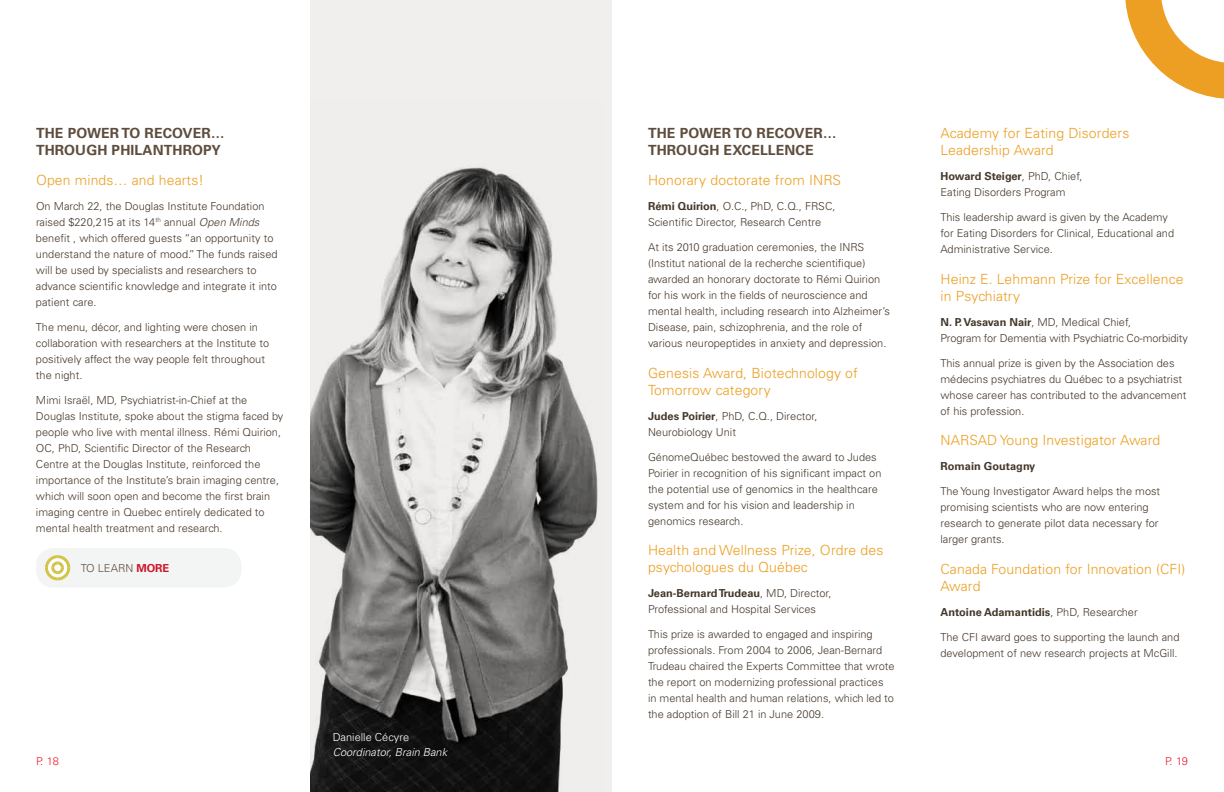
<style>
.page{position:relative;width:1224px;height:792px;background:#fff}
.page>*{position:absolute;margin:0;border:0;box-sizing:border-box;transform-origin:0 0}
.t1{font:300 14px/17px "Univers";letter-spacing:.01em;color:#ec9f23}
.t2{font:700 14px "Univers";letter-spacing:.01em;color:#5e4d3e}
.t3{font:300 11px/16px "Univers";color:#45382b}
.t4{font:700 11px "Univers";color:#45382b}
.t5{font:italic 300 11px "Univers";color:#fff}
.t6{font:300 11px "Univers";color:#fff}
.t7{font:300 11px "Univers";color:#ea1c31}
.t8{font:300 11px "Univers";color:#5e4d3e}
.t9{font:700 11px "Univers";color:#cb172a}
.s1{font-style:italic}
.s2{font-weight:700}
.s3{font-weight:300}
</style>
<div class="page">
<svg style="left:1125px;top:0;width:99px;height:99px"></svg>
<div style="left:36px;top:548px;width:206px;height:40px;background:#f3f4f4;border-radius:18px"></div>
<svg style="left:45px;top:555px;width:25px;height:25px"></svg>
<div style="left:310px;top:0;width:302px;height:792px;background:#f1efed"></div>
<img style="left:310px;top:167px;width:288px;height:625px">
<p class="t2" style="left:36px;top:124px;width:44px">Th e pow</p>
<p class="t2" style="left:101px;top:124px;width:73px">er to recov</p>
<p class="t2" style="left:193px;top:124px;width:34px">er…</p>
<p class="t2" style="left:36px;top:141px;width:20px">through</p>
<p class="t2" style="left:112px;top:141px;width:9px">phila</p>
<p class="t2" style="left:153px;top:141px;width:31px">nthrop</p>
<p class="t2" style="left:211px;top:141px;width:11px">y</p>
<p class="t1" style="left:36px;top:172px;width:170px">Open minds… and hearts!</p>
<p class="t3" style="left:36px;top:198px;width:243px">On March 22, the Douglas Institute Foundation raised $220,215 at its 14<sup>th</sup> annual <span class="s1">Open Minds </span>benefit , which offered guests “an opportunity to understand the nature of mood.” The funds raised will be used by specialists and researchers to advance scientific knowledge and integrate it into patient care.</p>
<p class="t3" style="left:36px;top:319px;width:235px">The menu, décor, and lighting were chosen in collaboration with researchers at the Institute to positively affect the way people felt throughout the night.</p>
<p class="t3" style="left:36px;top:392px;width:249px">Mimi Israël, MD, Psychiatrist-in-Chief at the Douglas Institute, spoke about the stigma faced by people who live with mental illness. Rémi Quirion, OC, PhD, Scientific Director of the Research Centre at the Douglas Institute, reinforced the importance of the Institute’s brain imaging centre, which will soon open and become the first brain imaging centre in Quebec entirely dedicated to mental health treatment and research.</p>
<p class="t8" style="left:81px;top:561px;width:25px">to learn</p>
<p class="t9" style="left:136px;top:562px;width:34px">More</p>
<p class="t2" style="left:648px;top:124px;width:44px">Th e pow</p>
<p class="t2" style="left:713px;top:124px;width:73px">er to recov</p>
<p class="t2" style="left:805px;top:124px;width:34px">er…</p>
<p class="t2" style="left:648px;top:141px;width:20px">through</p>
<p class="t2" style="left:724px;top:141px;width:92px">excellence</p>
<p class="t1" style="left:648px;top:172px;width:195px">Honorary doctorate from INRS</p>
<p class="t3" style="left:648px;top:198px;width:189px"><span class="s2">Rémi Quirion</span>, O.C., PhD, C.Q., FRSC,<br>Scientific Director, Research Centre</p>
<p class="t3" style="left:648px;top:239px;width:243px">At its 2010 graduation ceremonies, the INRS (Institut national de la recherche scientifique) awarded an honorary doctorate to Rémi Quirion for his work in the fields of neuroscience and mental health, including research into Alzheimer’s Disease, pain, schizophrenia, and the role of various neuropeptides in anxiety and depression.</p>
<p class="t1" style="left:648px;top:364px;width:211px">Genesis Award, Biotechnology of<br>Tomorrow category</p>
<p class="t3" style="left:648px;top:408px;width:171px"><span class="s2">Judes Poirier</span>, PhD, C.Q., Director,<br>Neurobiology Unit</p>
<p class="t3" style="left:648px;top:449px;width:235px">GénomeQuébec bestowed the award to Judes Poirier in recognition of his significant impact on the potential use of genomics in the healthcare system and for his vision and leadership in genomics research.</p>
<p class="t1" style="left:648px;top:542px;width:237px">Health and Wellness Prize, Ordre des psychologues du Québec</p>
<p class="t3" style="left:648px;top:585px;width:185px"><span class="s2">Jean-Bernard Trudeau</span>, MD, Director,<br>Professional and Hospital Services</p>
<p class="t3" style="left:648px;top:626px;width:248px">This prize is awarded to engaged and inspiring professionals. From 2004 to 2006, Jean-Bernard Trudeau chaired the Experts Committee that wrote the report on modernizing professional practices in mental health and human relations, which led to the adoption of Bill 21 in June 2009.</p>
<p class="t1" style="left:940px;top:125px;width:190px">Academy for Eating Disorders<br>Leadership Award</p>
<p class="t3" style="left:940px;top:168px;width:144px"><span class="s2">Howard Steiger</span>, PhD, Chief,<br>Eating Disorders Program</p>
<p class="t3" style="left:940px;top:209px;width:235px">This leadership award is given by the Academy for Eating Disorders for Clinical, Educational and<br>Administrative Service.</p>
<p class="t1" style="left:940px;top:270px;width:245px">Heinz E. Lehmann Prize for Excellence in Psychiatry</p>
<p class="t3" style="left:940px;top:314px;width:249px"><span class="s2">N. P. Vasavan Nair</span>, MD, Medical Chief,<br>Program for Dementia with Psychiatric Co-morbidity</p>
<p class="t3" style="left:940px;top:355px;width:248px">This annual prize is given by the Association des médecins psychiatres du Québec to a psychiatrist whose career has contributed to the advancement of his profession.</p>
<p class="t1" style="left:940px;top:432px;width:221px">NARSAD Young Investigator Award</p>
<p class="t4" style="left:940px;top:460px;width:96px">Romain Goutagny</p>
<p class="t3" style="left:940px;top:483px;width:221px">The Young Investigator Award helps the most promising scientists who are now entering research to generate pilot data necessary for larger grants.</p>
<p class="t1" style="left:940px;top:560px;width:246px">Canada Foundation for Innovation (CFI)<br>Award</p>
<p class="t4" style="left:940px;top:605px;width:199px">Antoine Adamantidis<span class="s3">, PhD, Researcher</span></p>
<p class="t3" style="left:940px;top:629px;width:241px">The CFI award goes to supporting the launch and development of new research projects at McGill.</p>
<p class="t6" style="left:333px;top:731px;width:78px">Danielle Cécyre</p>
<p class="t5" style="left:333px;top:746px;width:116px">Coordinator, Brain Bank</p>
<p class="t7" style="left:36px;top:754px;width:25px">P. 18</p>
<p class="t7" style="left:1165px;top:754px;width:24px">P. 19</p>
</div>
